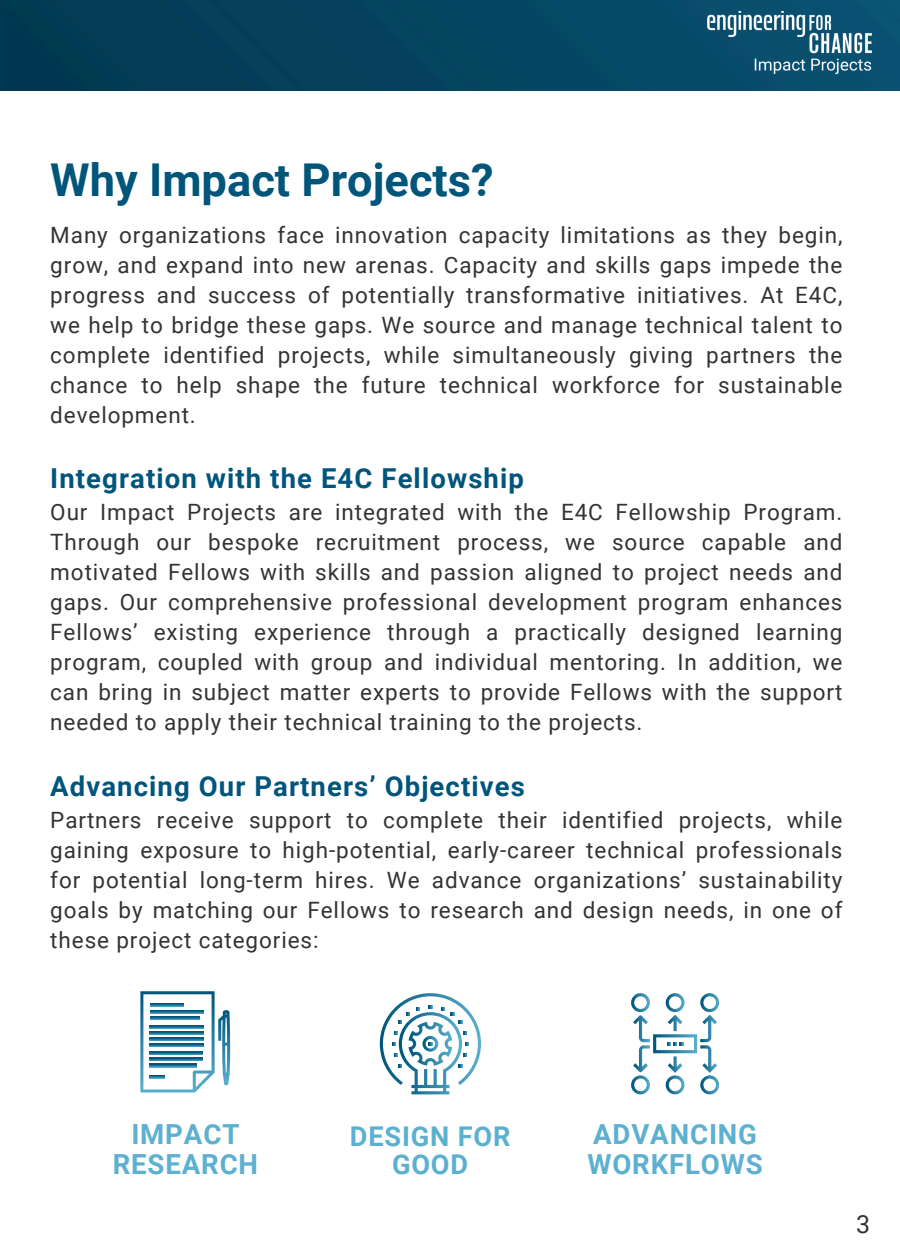
<style>
.page{position:relative;width:900px;height:1260px;background:#fff}
.page>*{position:absolute;margin:0;border:0;box-sizing:border-box;transform-origin:0 0}
.t1{font:700 45.25px "Roboto";color:#00557b}
.t2{font:700 27.75px/30px "Roboto";letter-spacing:.03em;color:#5db0d0;text-align:center}
.t3{font:700 27.5px "Roboto";letter-spacing:.04em;color:#00557c}
.t4{font:700 27.25px/28px "Roboto";letter-spacing:.03em;color:#5cb0cf;text-align:center}
.t5{font:25px "Roboto";color:#333}
.t6{font:22.5px/30px "Roboto";letter-spacing:.04em;color:#333;text-align:justify}
</style>
<div class="page">
<img style="left:0;top:0;width:900px;height:90px">
<img style="left:708px;top:11px;width:163px;height:64px">
<svg style="left:380px;top:993px;width:101px;height:101px"></svg>
<svg style="left:140px;top:991px;width:90px;height:102px"></svg>
<svg style="left:150px;top:1003px;width:33px;height:4px"></svg>
<hr style="left:150px;top:1011px;width:54px;height:3px;background:#fff">
<hr style="left:150px;top:1017px;width:50px;height:3px;background:#fff">
<hr style="left:150px;top:1026px;width:53px;height:3px;background:#fff">
<hr style="left:150px;top:1032px;width:53px;height:3px;background:#fff">
<hr style="left:150px;top:1038px;width:53px;height:3px;background:#fff">
<hr style="left:150px;top:1044px;width:53px;height:3px;background:#fff">
<hr style="left:150px;top:1052px;width:53px;height:3px;background:#fff">
<hr style="left:150px;top:1058px;width:53px;height:3px;background:#fff">
<hr style="left:150px;top:1064px;width:46px;height:3px;background:#fff">
<hr style="left:150px;top:1075px;width:15px;height:3px;background:#fff">
<svg style="left:631px;top:993px;width:88px;height:101px"></svg>
<p class="t1" style="left:50px;top:154px;width:445px">Why Impact Projects?</p>
<h1 class="t6" style="left:50px;top:220px;width:794px">Many organizations face innovation capacity limitations as they begin, grow, and expand into new arenas. Capacity and skills gaps impede the progress and success of potentially transformative initiatives. At E4C, we help to bridge these gaps. We source and manage technical talent to complete identified projects, while simultaneously giving partners the chance to help shape the future technical workforce for sustainable development.</h1>
<p class="t3" style="left:50px;top:463px;width:475px">Integration with the E4C Fellowship</p>
<p class="t6" style="left:50px;top:497px;width:794px">Our Impact Projects are integrated with the E4C Fellowship Program.<br>Through our bespoke recruitment process, we source capable and motivated Fellows with skills and passion aligned to project needs and gaps. Our comprehensive professional development program enhances Fellows’ existing experience through a practically designed learning program, coupled with group and individual mentoring. In addition, we can bring in subject matter experts to provide Fellows with the support needed to apply their technical training to the projects.</p>
<p class="t3" style="left:50px;top:770px;width:476px">Advancing Our Partners’ Objectives</p>
<p class="t6" style="left:50px;top:805px;width:794px">Partners receive support to complete their identified projects, while gaining exposure to high-potential, early-career technical professionals for potential long-term hires. We advance organizations’ sustainability goals by matching our Fellows to research and design needs, in one of these project categories:</p>
<p class="t2" style="left:113px;top:1120px;width:147px">IMPACT<br>RESEARCH</p>
<h2 class="t2" style="left:587px;top:1120px;width:177px;text-align:left">ADVANCING<br>WORKFLOWS</h2>
<p class="t4" style="left:350px;top:1123px;width:162px">DESIGN FOR<br>GOOD</p>
<p class="t5" style="left:856px;top:1210px;width:16px">3</p>
</div>
